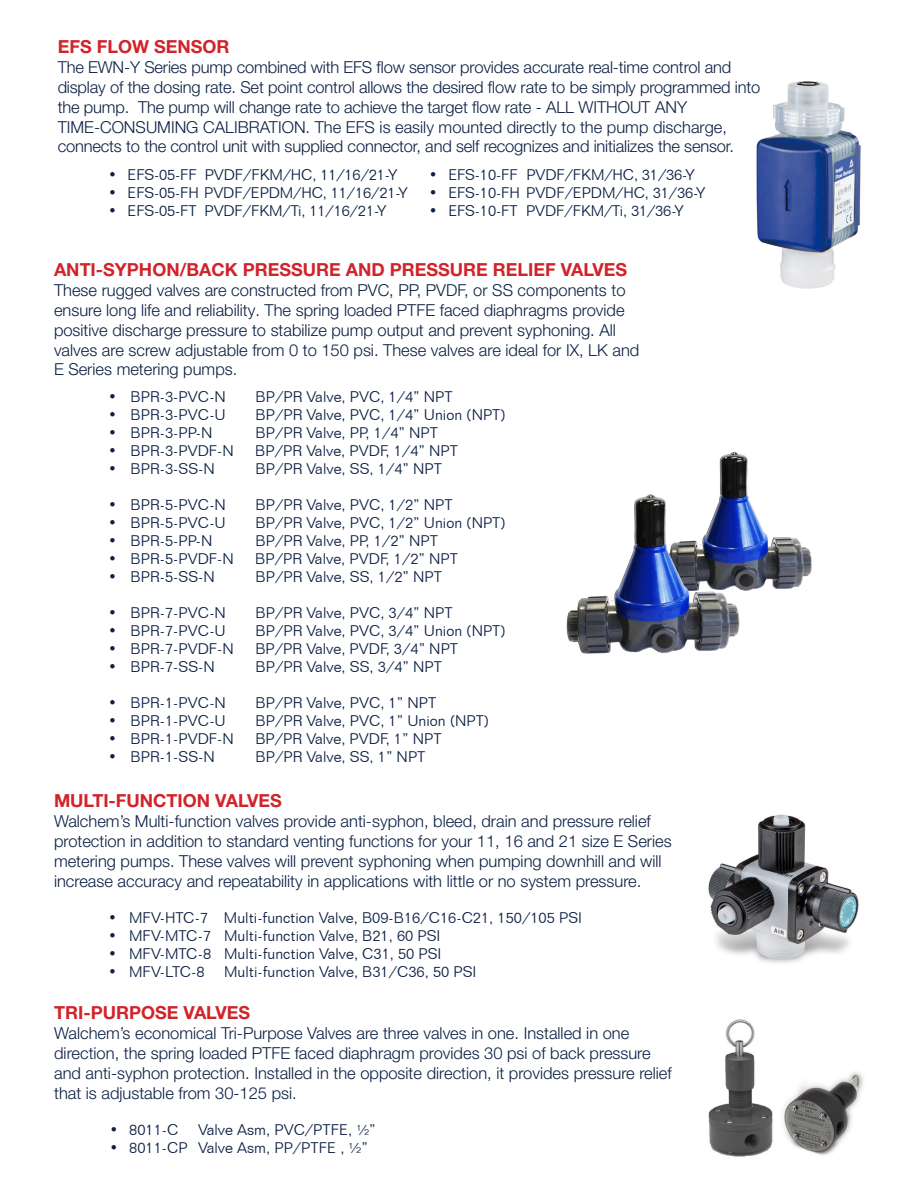
<style>
.page{position:relative;width:918px;height:1188px;background:#fff}
.page>*{position:absolute;margin:0;border:0;box-sizing:border-box;transform-origin:0 0}
.t1{font:700 18px "Helvetica Neue LT Pro";color:#d1232a}
.t2{font:300 16.5px/19.8px "Helvetica Neue LT Pro";color:#0c2043}
.t3{font:300 15px "Folio BT";color:#0c2043}
</style>
<div class="page">
<img style="left:708px;top:1019px;width:156px;height:138px">
<img style="left:566px;top:452px;width:246px;height:202px">
<img style="left:708px;top:814px;width:151px;height:149px">
<img style="left:756px;top:81px;width:105px;height:208px">
<p class="t1" style="left:58px;top:36px;width:173px">EFS FLOW SENSOR</p>
<p class="t2" style="left:58px;top:57px;width:704px">The EWN-Y Series pump combined with EFS flow sensor provides accurate real-time control and display of the dosing rate. Set point control allows the desired flow rate to be simply programmed into the pump. The pump will change rate to achieve the target flow rate - ALL WITHOUT ANY</p>
<p class="t2" style="left:58px;top:116px;width:671px">TIME-CONSUMING CALIBRATION. The EFS is easily mounted directly to the pump discharge,</p>
<p class="t2" style="left:58px;top:136px;width:678px">connects to the control unit with supplied connector, and self recognizes and initializes the sensor.</p>
<p class="t3" style="left:108px;top:166px;width:291px">• EFS-05-FF PVDF/FKM/HC, 11/16/21-Y</p>
<p class="t3" style="left:108px;top:184px;width:301px">• EFS-05-FH PVDF/EPDM/HC, 11/16/21-Y</p>
<p class="t3" style="left:108px;top:202px;width:280px">• EFS-05-FT PVDF/FKM/Ti, 11/16/21-Y</p>
<p class="t3" style="left:429px;top:166px;width:267px">• EFS-10-FF PVDF/FKM/HC, 31/36-Y</p>
<p class="t3" style="left:429px;top:184px;width:278px">• EFS-10-FH PVDF/EPDM/HC, 31/36-Y</p>
<p class="t3" style="left:429px;top:202px;width:256px">• EFS-10-FT PVDF/FKM/Ti, 31/36-Y</p>
<p class="t1" style="left:54px;top:259px;width:575px">ANTI-SYPHON/BACK PRESSURE AND PRESSURE RELIEF VALVES</p>
<p class="t2" style="left:54px;top:280px;width:587px">These rugged valves are constructed from PVC, PP, PVDF, or SS components to ensure long life and reliability. The spring loaded PTFE faced diaphragms provide positive discharge pressure to stabilize pump output and prevent syphoning. All valves are screw adjustable from 0 to 150 psi. These valves are ideal for IX, LK and E Series metering pumps.</p>
<p class="t3" style="left:108px;top:388px;width:119px">• BPR-3-PVC-N</p>
<p class="t3" style="left:256px;top:388px;width:199px">BP/PR Valve, PVC, 1/4” NPT</p>
<p class="t3" style="left:108px;top:406px;width:119px">• BPR-3-PVC-U</p>
<p class="t3" style="left:256px;top:406px;width:252px">BP/PR Valve, PVC, 1/4” Union (NPT)</p>
<p class="t3" style="left:108px;top:424px;width:106px">• BPR-3-PP-N</p>
<p class="t3" style="left:256px;top:424px;width:184px">BP/PR Valve, PP, 1/4” NPT</p>
<p class="t3" style="left:108px;top:442px;width:127px">• BPR-3-PVDF-N</p>
<p class="t3" style="left:255px;top:442px;width:204px">BP/PR Valve, PVDF, 1/4” NPT</p>
<p class="t3" style="left:108px;top:460px;width:108px">• BPR-3-SS-N</p>
<p class="t3" style="left:256px;top:460px;width:188px">BP/PR Valve, SS, 1/4” NPT</p>
<p class="t3" style="left:108px;top:496px;width:119px">• BPR-5-PVC-N</p>
<p class="t3" style="left:256px;top:496px;width:199px">BP/PR Valve, PVC, 1/2” NPT</p>
<p class="t3" style="left:108px;top:514px;width:119px">• BPR-5-PVC-U</p>
<p class="t3" style="left:256px;top:514px;width:252px">BP/PR Valve, PVC, 1/2” Union (NPT)</p>
<p class="t3" style="left:108px;top:532px;width:106px">• BPR-5-PP-N</p>
<p class="t3" style="left:256px;top:532px;width:184px">BP/PR Valve, PP, 1/2” NPT</p>
<p class="t3" style="left:108px;top:550px;width:127px">• BPR-5-PVDF-N</p>
<p class="t3" style="left:255px;top:550px;width:204px">BP/PR Valve, PVDF, 1/2” NPT</p>
<p class="t3" style="left:108px;top:568px;width:108px">• BPR-5-SS-N</p>
<p class="t3" style="left:256px;top:568px;width:188px">BP/PR Valve, SS, 1/2” NPT</p>
<p class="t3" style="left:108px;top:604px;width:119px">• BPR-7-PVC-N</p>
<p class="t3" style="left:256px;top:604px;width:199px">BP/PR Valve, PVC, 3/4” NPT</p>
<p class="t3" style="left:108px;top:622px;width:119px">• BPR-7-PVC-U</p>
<p class="t3" style="left:256px;top:622px;width:252px">BP/PR Valve, PVC, 3/4” Union (NPT)</p>
<p class="t3" style="left:108px;top:640px;width:127px">• BPR-7-PVDF-N</p>
<p class="t3" style="left:255px;top:640px;width:204px">BP/PR Valve, PVDF, 3/4” NPT</p>
<p class="t3" style="left:108px;top:658px;width:108px">• BPR-7-SS-N</p>
<p class="t3" style="left:256px;top:658px;width:188px">BP/PR Valve, SS, 3/4” NPT</p>
<p class="t3" style="left:108px;top:694px;width:119px">• BPR-1-PVC-N</p>
<p class="t3" style="left:256px;top:694px;width:182px">BP/PR Valve, PVC, 1” NPT</p>
<p class="t3" style="left:108px;top:712px;width:119px">• BPR-1-PVC-U</p>
<p class="t3" style="left:256px;top:712px;width:235px">BP/PR Valve, PVC, 1” Union (NPT)</p>
<p class="t3" style="left:108px;top:730px;width:127px">• BPR-1-PVDF-N</p>
<p class="t3" style="left:255px;top:730px;width:188px">BP/PR Valve, PVDF, 1” NPT</p>
<p class="t3" style="left:108px;top:748px;width:108px">• BPR-1-SS-N</p>
<p class="t3" style="left:256px;top:748px;width:171px">BP/PR Valve, SS, 1” NPT</p>
<p class="t1" style="left:54px;top:790px;width:229px">MULTI-FUNCTION VALVES</p>
<p class="t2" style="left:54px;top:811px;width:619px">Walchem’s Multi-function valves provide anti-syphon, bleed, drain and pressure relief protection in addition to standard venting functions for your 11, 16 and 21 size E Series metering pumps. These valves will prevent syphoning when pumping downhill and will increase accuracy and repeatability in applications with little or no system pressure.</p>
<p class="t3" style="left:108px;top:908px;width:476px">• MFV-HTC-7 Multi-function Valve, B09-B16/C16-C21, 150/105 PSI</p>
<p class="t3" style="left:108px;top:926px;width:334px">• MFV-MTC-7 Multi-function Valve, B21, 60 PSI</p>
<p class="t3" style="left:108px;top:944px;width:335px">• MFV-MTC-8 Multi-function Valve, C31, 50 PSI</p>
<p class="t3" style="left:108px;top:962px;width:98px">• MFV-LTC-8</p>
<p class="t3" style="left:224px;top:962px;width:254px">Multi-function Valve, B31/C36, 50 PSI</p>
<p class="t1" style="left:54px;top:1002px;width:197px">TRI-PURPOSE VALVES</p>
<p class="t2" style="left:54px;top:1023px;width:577px">Walchem’s economical Tri-Purpose Valves are three valves in one. Installed in one</p>
<p class="t2" style="left:54px;top:1043px;width:619px">direction, the spring loaded PTFE faced diaphragm provides 30 psi of back pressure and anti-syphon protection. Installed in the opposite direction, it provides pressure relief that is adjustable from 30-125 psi.</p>
<p class="t3" style="left:110px;top:1120px;width:70px">• 8011-C</p>
<p class="t3" style="left:198px;top:1120px;width:179px">Valve Asm, PVC/PTFE, ½”</p>
<p class="t3" style="left:110px;top:1138px;width:260px">• 8011-CP Valve Asm, PP/PTFE , ½”</p>
</div>
